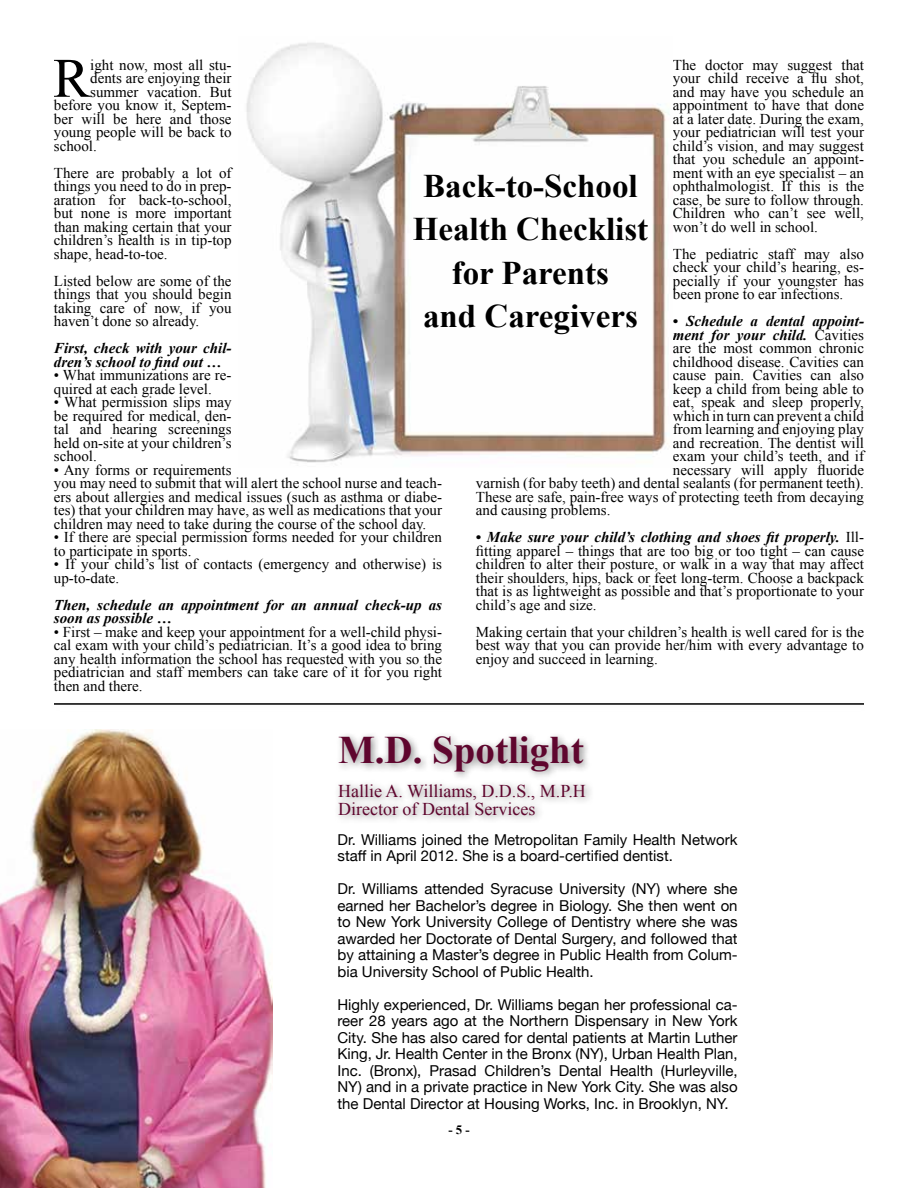
<style>
.page{position:relative;width:918px;height:1188px;background:#fff}
.page>*{position:absolute;margin:0;border:0;box-sizing:border-box;transform-origin:0 0}
.t1{font:55.8px "Times New Roman";color:#000}
.t2{font:700 39px "Times New Roman";color:#5f062e}
.t3{font:700 33px/43.5px "Times New Roman";color:#000;text-align:center}
.t4{font:18px/18px "Times New Roman";color:#5f062e}
.t5{font:15px/13.5px "Times New Roman";color:#000;text-align:justify}
.t6{font:15px/16.5px "Helvetica Neue";color:#000;text-align:justify}
.t7{font:italic 700 15px/13.5px "Times New Roman";color:#000}
.t8{font:700 12.75px "Times New Roman";color:#000}
.s1{font-weight:400;font-style:normal}
.s2{font-weight:700;font-style:italic}
</style>
<div class="page">
<div style="left:334px;top:730px;width:259px;height:51px;background:#000;opacity:.5"></div>
<div style="left:334px;top:779px;width:260px;height:46px;background:#000;opacity:.5"></div>
<img style="left:0;top:729px;width:273px;height:459px">
<img style="left:246px;top:42px;width:424px;height:421px">
<div style="left:51px;top:698px;width:820px;height:16px;background:#000;opacity:.5"></div>
<hr style="left:54px;top:704px;width:810px;height:1px;background:#000">
<p class="t5" style="left:673px;top:58px;width:193px">The doctor may suggest that your child receive a flu shot, and may have you schedule an appointment to have that done at a later date. During the exam, your pediatrician will test your child’s vision, and may suggest that you schedule an appoint&shy;ment with an eye specialist – an ophthalmologist. If this is the case, be sure to follow through.<br>Children who can’t see well, won’t do well in school.</p>
<p class="t5" style="left:673px;top:247px;width:193px">The pediatric staff may also check your child’s hearing, es&shy;pecially if your youngster has been prone to ear infections.</p>
<p class="t7" style="left:673px;top:314px;width:193px">• Schedule a dental appoint-</p>
<p class="t7" style="left:673px;top:328px;width:193px">ment for your child. <span class="s1">Cavities</span></p>
<p class="t5" style="left:673px;top:341px;width:193px">are the most common chronic</p>
<p class="t5" style="left:673px;top:355px;width:193px">childhood disease. Cavities can</p>
<p class="t5" style="left:673px;top:368px;width:193px">cause pain. Cavities can also</p>
<p class="t5" style="left:673px;top:382px;width:193px">keep a child from being able to</p>
<p class="t5" style="left:673px;top:395px;width:193px">eat, speak and sleep properly,</p>
<p class="t5" style="left:673px;top:409px;width:193px">which in turn can prevent a child</p>
<p class="t5" style="left:673px;top:422px;width:193px">from learning and enjoying play</p>
<p class="t5" style="left:673px;top:436px;width:193px">and recreation. The dentist will</p>
<p class="t5" style="left:673px;top:449px;width:193px">exam your child’s teeth, and if</p>
<p class="t5" style="left:673px;top:463px;width:193px">necessary will apply fluoride</p>
<p class="t5" style="left:476px;top:476px;width:390px">varnish (for baby teeth) and dental sealants (for permanent teeth).</p>
<p class="t5" style="left:476px;top:490px;width:390px">These are safe, pain-free ways of protecting teeth from decaying</p>
<p class="t5" style="left:476px;top:503px;width:136px">and causing problems.</p>
<p class="t5" style="left:476px;top:530px;width:390px"><span class="s2">• Make sure your child’s clothing and shoes fit properly.</span> Ill&shy;fitting apparel – things that are too big or too tight – can cause children to alter their posture, or walk in a way that may affect their shoulders, hips, back or feet long-term. Choose a backpack that is as lightweight as possible and that’s proportionate to your child’s age and size.</p>
<p class="t5" style="left:476px;top:625px;width:390px">Making certain that your children’s health is well cared for is the best way that you can provide her/him with every advantage to enjoy and succeed in learning.</p>
<h1 class="t1" style="left:53px;top:41px;width:39px">R</h1>
<p class="t5" style="left:90px;top:58px;width:143px">ight now, most all stu-</p>
<p class="t5" style="left:90px;top:71px;width:143px">dents are enjoying their</p>
<p class="t5" style="left:90px;top:85px;width:143px">summer vacation. But</p>
<p class="t5" style="left:54px;top:98px;width:179px">before you know it, Septem-</p>
<p class="t5" style="left:54px;top:112px;width:179px">ber will be here and those</p>
<p class="t5" style="left:54px;top:125px;width:179px">young people will be back to</p>
<p class="t5" style="left:54px;top:139px;width:44px">school.</p>
<p class="t5" style="left:54px;top:166px;width:179px">There are probably a lot of things you need to do in prep&shy;aration for back-to-school, but none is more important than making certain that your children’s health is in tip-top shape, head-to-toe.</p>
<p class="t5" style="left:54px;top:274px;width:179px">Listed below are some of the things that you should begin taking care of now, if you haven’t done so already.</p>
<p class="t7" style="left:54px;top:341px;width:179px">First, check with your chil&shy;dren’s school to find out …</p>
<p class="t5" style="left:54px;top:368px;width:179px">• What immunizations are re&shy;quired at each grade level.</p>
<p class="t5" style="left:54px;top:395px;width:179px">• What permission slips may be required for medical, den&shy;tal and hearing screenings held on-site at your children’s school.</p>
<p class="t5" style="left:54px;top:463px;width:390px;text-align:left">• Any forms or requirements<br>you may need to submit that will alert the school nurse and teach&shy;ers about allergies and medical issues (such as asthma or diabe&shy;tes) that your children may have, as well as medications that your children may need to take during the course of the school day.</p>
<p class="t5" style="left:54px;top:530px;width:390px">• If there are special permission forms needed for your children to participate in sports.</p>
<p class="t5" style="left:54px;top:557px;width:390px">• If your child’s list of contacts (emergency and otherwise) is up-to-date.</p>
<p class="t7" style="left:54px;top:598px;width:390px">Then, schedule an appointment for an annual check-up as soon as possible …</p>
<p class="t5" style="left:54px;top:625px;width:390px">• First – make and keep your appointment for a well-child physi&shy;cal exam with your child’s pediatrician. It’s a good idea to bring any health information the school has requested with you so the pediatrician and staff members can take care of it for you right then and there.</p>
<h3 class="t3" style="left:413px;top:163px;width:237px">Back-to-School<br>Health Checklist for Parents<br>and Caregivers</h3>
<h2 class="t2" style="left:338px;top:723px;width:247px">M.D. Spotlight</h2>
<p class="t4" style="left:338px;top:781px;width:249px">Hallie A. Williams, D.D.S., M.P.H<br>Director of Dental Services</p>
<p class="t6" style="left:338px;top:832px;width:402px">Dr. Williams joined the Metropolitan Family Health Network staff in April 2012. She is a board-certified dentist.</p>
<p class="t6" style="left:338px;top:881px;width:402px">Dr. Williams attended Syracuse University (NY) where she earned her Bachelor’s degree in Biology. She then went on to New York University College of Dentistry where she was awarded her Doctorate of Dental Surgery, and followed that by attaining a Master’s degree in Public Health from Colum&shy;bia University School of Public Health.</p>
<p class="t6" style="left:338px;top:997px;width:402px">Highly experienced, Dr. Williams began her professional ca&shy;reer 28 years ago at the Northern Dispensary in New York City. She has also cared for dental patients at Martin Luther King, Jr. Health Center in the Bronx (NY), Urban Health Plan, Inc. (Bronx), Prasad Children’s Dental Health (Hurleyville, NY) and in a private practice in New York City. She was also the Dental Director at Housing Works, Inc. in Brooklyn, NY.</p>
<p class="t8" style="left:448px;top:1121px;width:23px">- 5 -</p>
</div>
